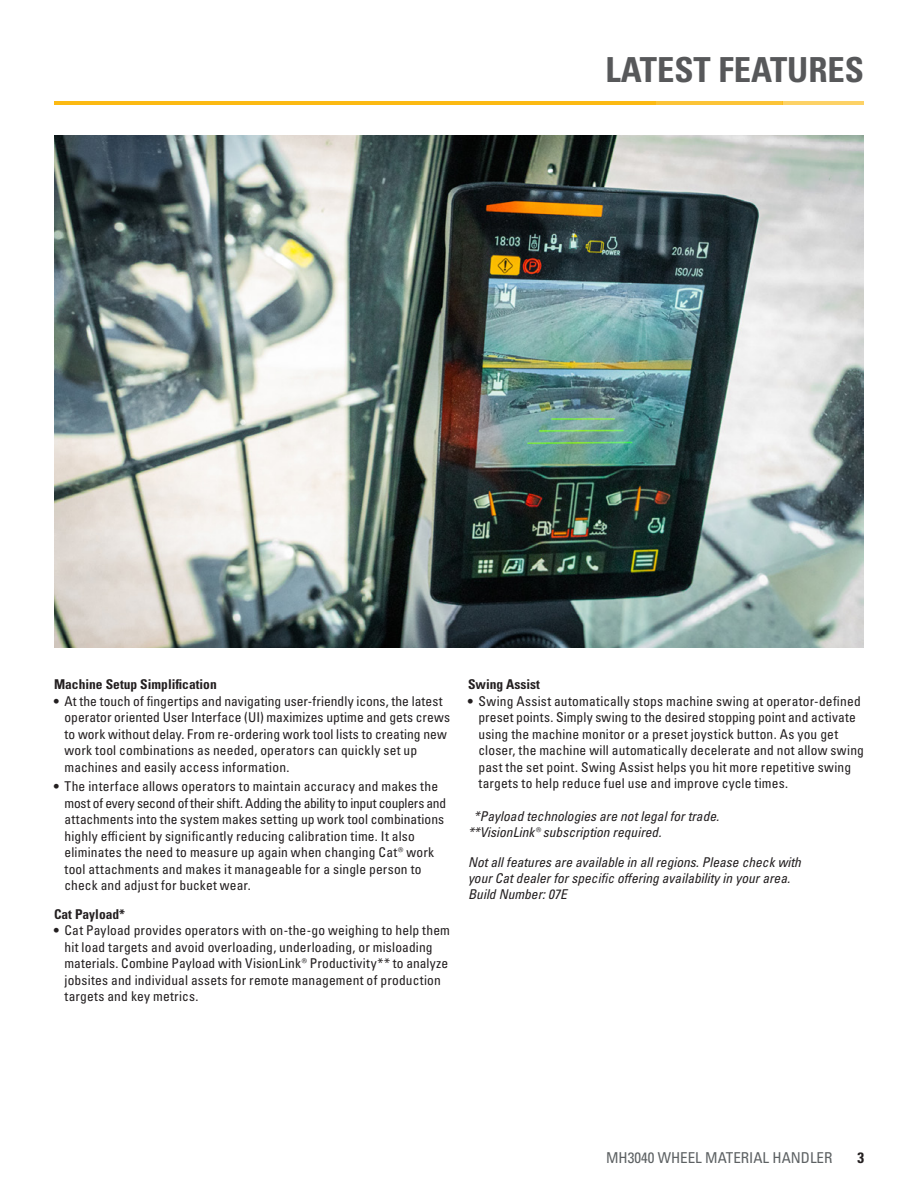
<style>
.page{position:relative;width:918px;height:1188px;background:#fff}
.page>*{position:absolute;margin:0;border:0;box-sizing:border-box;transform-origin:0 0}
.t1{font:34.5px "Univers LTCYR 67 Bold Cond";color:#57585a}
.t2{font:condensed 15px "Univers LTCYR 57";color:#5d6163}
.t3{font:15px "Univers LTCYR 67 Bold Cond";color:#231f20}
.t4{font:condensed 13.5px/16.5px "Univers LTCYR 57";letter-spacing:.01em;color:#231f20}
.t5{font:13.5px/16.2px "Univers LTCYR 57 Condensed Obl";color:#231f20}
.t6{font:13.5px "Univers LTCYR 67 Bold Cond";color:#231f20}
</style>
<div class="page">
<hr style="left:54px;top:101px;width:601px;height:4px;background:#fcba13">
<hr style="left:654px;top:101px;width:128px;height:4px;background:#fcc437">
<hr style="left:782px;top:101px;width:82px;height:4px;background:#fdd266">
<img style="left:55px;top:135px;width:809px;height:513px">
<h1 class="t1" style="left:606px;top:48px;width:260px">LATEST FEATURES</h1>
<p class="t6" style="left:54px;top:676px;width:164px">Machine Setup Simplification</p>
<p class="t4" style="left:65px;top:692px;width:387px;text-indent:-11px">• At the touch of fingertips and navigating user-friendly icons, the latest operator oriented User Interface (UI) maximizes uptime and gets crews to work without delay. From re-ordering work tool lists to creating new work tool combinations as needed, operators can quickly set up machines and easily access information.</p>
<p class="t4" style="left:65px;top:778px;width:383px;text-indent:-11px">• The interface allows operators to maintain accuracy and makes the most of every second of their shift. Adding the ability to input couplers and attachments into the system makes setting up work tool combinations highly efficient by significantly reducing calibration time. It also eliminates the need to measure up again when changing Cat® work tool attachments and makes it manageable for a single person to check and adjust for bucket wear.</p>
<p class="t6" style="left:54px;top:905px;width:73px">Cat Payload*</p>
<p class="t4" style="left:65px;top:922px;width:387px;text-indent:-11px">• Cat Payload provides operators with on-the-go weighing to help them hit load targets and avoid overloading, underloading, or misloading materials. Combine Payload with VisionLink® Productivity** to analyze jobsites and individual assets for remote management of production targets and key metrics.</p>
<p class="t6" style="left:468px;top:676px;width:73px">Swing Assist</p>
<p class="t4" style="left:479px;top:692px;width:387px;text-indent:-11px">• Swing Assist automatically stops machine swing at operator-defined preset points. Simply swing to the desired stopping point and activate using the machine monitor or a preset joystick button. As you get closer, the machine will automatically decelerate and not allow swing past the set point. Swing Assist helps you hit more repetitive swing targets to help reduce fuel use and improve cycle times.</p>
<p class="t5" style="left:468px;top:808px;width:253px;text-indent:6px">*Payload technologies are not legal for trade. **VisionLink® subscription required.</p>
<p class="t5" style="left:468px;top:854px;width:334px">Not all features are available in all regions. Please check with your Cat dealer for specific offering availability in your area.<br>Build Number: 07E</p>
<p class="t2" style="left:606px;top:1148px;width:228px">MH3040 WHEEL MATERIAL HANDLER</p>
<p class="t3" style="left:857px;top:1148px;width:8px">3</p>
</div>
